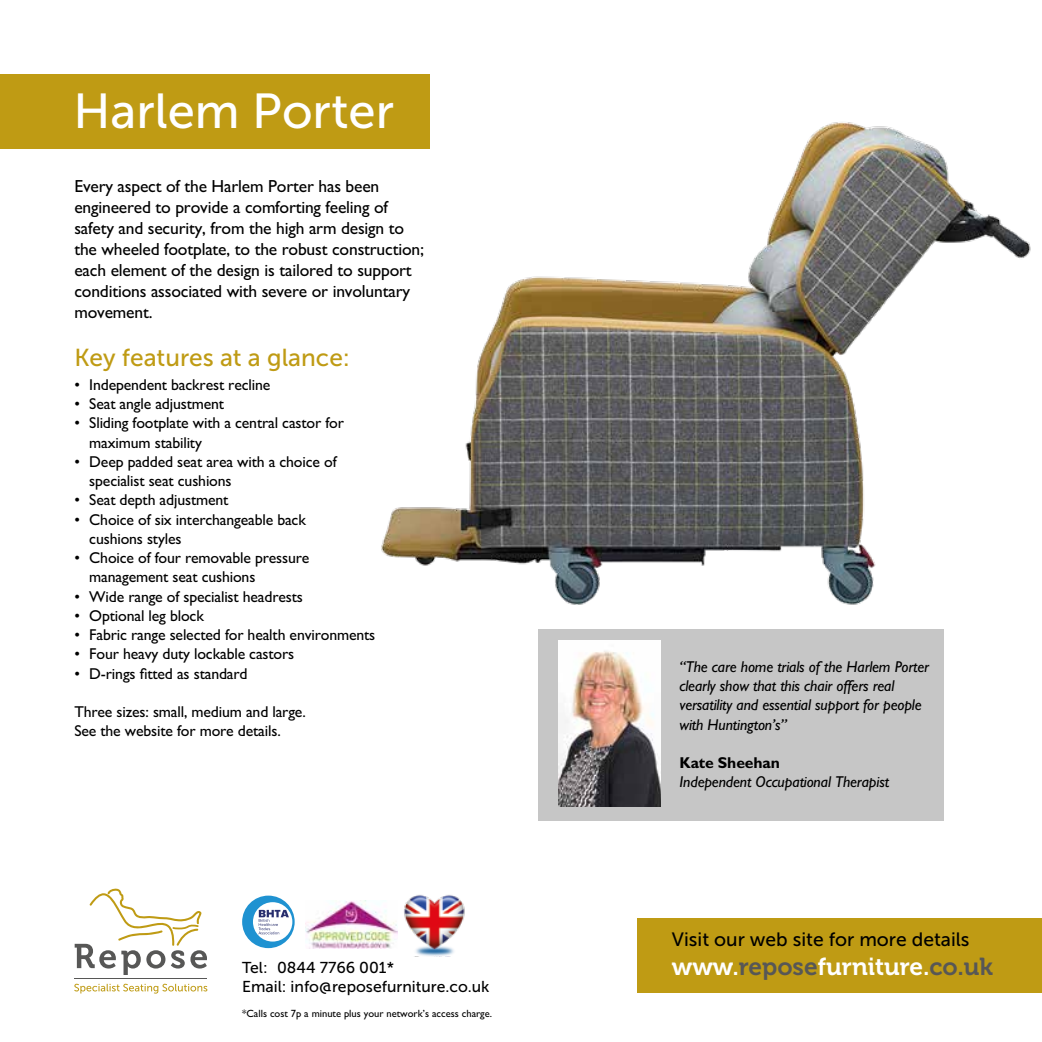
<style>
.page{position:relative;width:1042px;height:1042px;background:#fff}
.page>*{position:absolute;margin:0;border:0;box-sizing:border-box;transform-origin:0 0}
.t1{font:49px "Museo Sans 500";color:#fff}
.t2{font:24.5px "Museo 700";color:#fff}
.t3{font:24.5px "Museo Sans 500";color:#bf9b14}
.t4{font:19.25px "Museo Sans 500";color:#000}
.t5{font:17.5px/21px "M Gill Sans";letter-spacing:-.01em;color:#000}
.t6{font:15.75px/19.2px "M Gill Sans";letter-spacing:-.01em;color:#000}
.t7{font:italic 15.75px/19.2px "M Gill Sans";letter-spacing:-.01em;color:#000}
.t8{font:15.75px/19.2px "Museo Sans 500";color:#000}
.t9{font:700 15.75px "M Gill Sans";letter-spacing:-.01em;color:#000}
.t10{font:10.5px "M Gill Sans";color:#000}
.s1{color:#575756}
</style>
<div class="page">
<img style="left:381px;top:122px;width:650px;height:483px">
<div style="left:0;top:74px;width:430px;height:75px;background:#bf9b14"></div>
<div style="left:538px;top:629px;width:406px;height:191px;background:#c6c6c6"></div>
<img style="left:558px;top:640px;width:102px;height:166px">
<img style="left:305px;top:900px;width:84px;height:48px">
<svg style="left:242px;top:895px;width:53px;height:53px"></svg>
<svg style="left:75px;top:888px;width:132px;height:87px"></svg>
<svg style="left:74px;top:983px;width:133px;height:10px"></svg>
<hr style="left:74px;top:978px;width:133px;height:1px;background:#575756">
<div style="left:637px;top:918px;width:405px;height:74px;background:#bf9b14"></div>
<img style="left:389px;top:895px;width:76px;height:61px">
<h1 class="t1" style="left:73px;top:84px;width:322px">Harlem Porter</h1>
<p class="t5" style="left:74px;top:176px;width:351px">Every aspect of the Harlem Porter has been engineered to provide a comforting feeling of safety and security, from the high arm design to the wheeled footplate, to the robust construction; each element of the design is tailored to support conditions associated with severe or involuntary movement.</p>
<h2 class="t3" style="left:74px;top:344px;width:277px">Key features at a glance:</h2>
<p class="t6" style="left:74px;top:375px;width:197px">• Independent backrest recline</p>
<p class="t6" style="left:74px;top:394px;width:151px">• Seat angle adjustment</p>
<p class="t6" style="left:89px;top:413px;width:256px;text-indent:-15px">• Sliding footplate with a central castor for maximum stability</p>
<p class="t6" style="left:89px;top:452px;width:249px;text-indent:-15px">• Deep padded seat area with a choice of specialist seat cushions</p>
<p class="t6" style="left:74px;top:490px;width:155px">• Seat depth adjustment</p>
<p class="t6" style="left:89px;top:510px;width:218px;text-indent:-15px">• Choice of six interchangeable back cushions styles</p>
<p class="t6" style="left:89px;top:548px;width:222px;text-indent:-15px">• Choice of four removable pressure management seat cushions</p>
<p class="t6" style="left:74px;top:587px;width:230px">• Wide range of specialist headrests</p>
<p class="t6" style="left:74px;top:606px;width:131px">• Optional leg block</p>
<p class="t6" style="left:74px;top:625px;width:302px">• Fabric range selected for health environments</p>
<p class="t6" style="left:74px;top:644px;width:221px">• Four heavy duty lockable castors</p>
<p class="t6" style="left:74px;top:664px;width:175px">• D-rings fitted as standard</p>
<p class="t6" style="left:74px;top:702px;width:233px">Three sizes: small, medium and large.<br>See the website for more details.</p>
<p class="t8" style="left:242px;top:958px;width:249px">Tel: 0844 7766 001*<br>Email: info@reposefurniture.co.uk</p>
<p class="t10" style="left:242px;top:1008px;width:251px">*Calls cost 7p a minute plus your network’s access charge.</p>
<p class="t7" style="left:679px;top:657px;width:251px">“The care home trials of the Harlem Porter clearly show that this chair offers real versatility and essential support for people with Huntington’s”</p>
<p class="t9" style="left:679px;top:754px;width:102px">Kate Sheehan</p>
<p class="t7" style="left:679px;top:772px;width:211px">Independent Occupational Therapist</p>
<p class="t4" style="left:672px;top:929px;width:299px">Visit our web site for more details</p>
<h2 class="t2" style="left:672px;top:953px;width:323px">www.<span class="s1">repose</span>furniture.<span class="s1">co.uk</span></h2>
</div>
